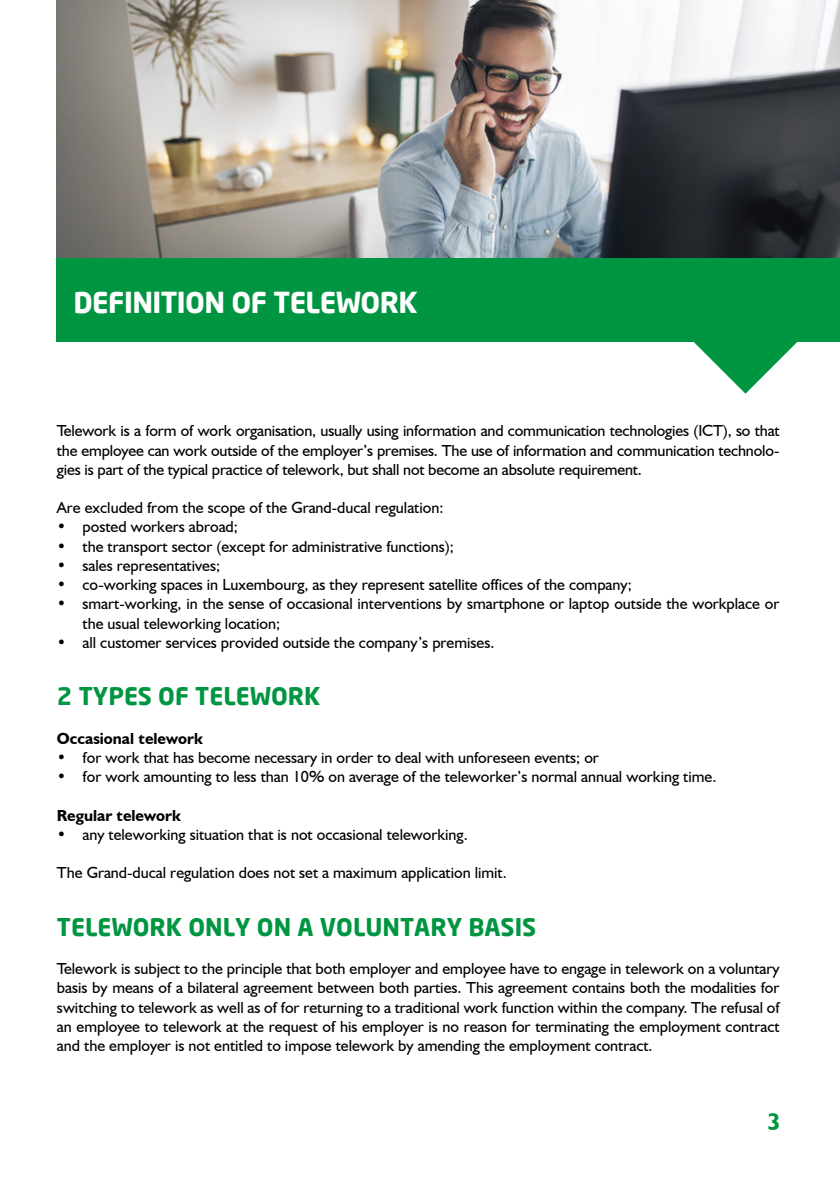
<style>
.page{position:relative;width:840px;height:1191px;background:#fff}
.page>*{position:absolute;margin:0;border:0;box-sizing:border-box;transform-origin:0 0}
.t1{font:700 28.4px "Neo Sans";letter-spacing:-.02em;color:#fff}
.t2{font:700 24px "Neo Sans";color:#009641}
.t3{font:700 23.8px "Humanist 521 BT";color:#009641}
.t4{font:16px/19.2px "Humanist 521 BT";color:#000;text-align:justify}
.t5{font:700 16px "Humanist 521 BT";color:#000}
</style>
<div class="page">
<img style="left:56px;top:0;width:783px;height:258px">
<svg style="left:694px;top:342px;width:103px;height:52px"></svg>
<div style="left:56px;top:258px;width:783px;height:84px;background:#009641"></div>
<h1 class="t1" style="left:73px;top:284px;width:345px">DEFINITION OF TELEWORK</h1>
<p class="t4" style="left:57px;top:421px;width:723px">Telework is a form of work organisation, usually using information and communication technologies (ICT), so that the employee can work outside of the employer’s premises. The use of information and communication technolo&shy;gies is part of the typical practice of telework, but shall not become an absolute requirement.</p>
<p class="t4" style="left:57px;top:498px;width:388px">Are excluded from the scope of the Grand-ducal regulation:</p>
<p class="t4" style="left:57px;top:517px;width:182px">• posted workers abroad;</p>
<p class="t4" style="left:57px;top:536px;width:398px">• the transport sector (except for administrative functions);</p>
<p class="t4" style="left:57px;top:555px;width:164px">• sales representatives;</p>
<p class="t4" style="left:57px;top:575px;width:576px">• co-working spaces in Luxembourg, as they represent satellite offices of the company;</p>
<p class="t4" style="left:82px;top:594px;width:698px;text-indent:-26px">• smart-working, in the sense of occasional interventions by smartphone or laptop outside the workplace or the usual teleworking location;</p>
<p class="t4" style="left:57px;top:632px;width:438px">• all customer services provided outside the company’s premises.</p>
<h2 class="t2" style="left:57px;top:681px;width:265px">2 TYPES OF TELEWORK</h2>
<p class="t5" style="left:57px;top:728px;width:147px">Occasional telework</p>
<p class="t4" style="left:57px;top:747px;width:543px">• for work that has become necessary in order to deal with unforeseen events; or</p>
<p class="t4" style="left:57px;top:767px;width:660px">• for work amounting to less than 10% on average of the teleworker’s normal annual working time.</p>
<p class="t5" style="left:57px;top:805px;width:125px">Regular telework</p>
<p class="t4" style="left:57px;top:824px;width:412px">• any teleworking situation that is not occasional teleworking.</p>
<p class="t4" style="left:57px;top:863px;width:451px">The Grand-ducal regulation does not set a maximum application limit.</p>
<h2 class="t2" style="left:57px;top:911px;width:480px">TELEWORK ONLY ON A VOLUNTARY BASIS</h2>
<p class="t4" style="left:57px;top:959px;width:723px">Telework is subject to the principle that both employer and employee have to engage in telework on a voluntary basis by means of a bilateral agreement between both parties. This agreement contains both the modalities for switching to telework as well as of for returning to a traditional work function within the company. The refusal of an employee to telework at the request of his employer is no reason for terminating the employment contract and the employer is not entitled to impose telework by amending the employment contract.</p>
<h3 class="t3" style="left:767px;top:1106px;width:15px">3</h3>
</div>
